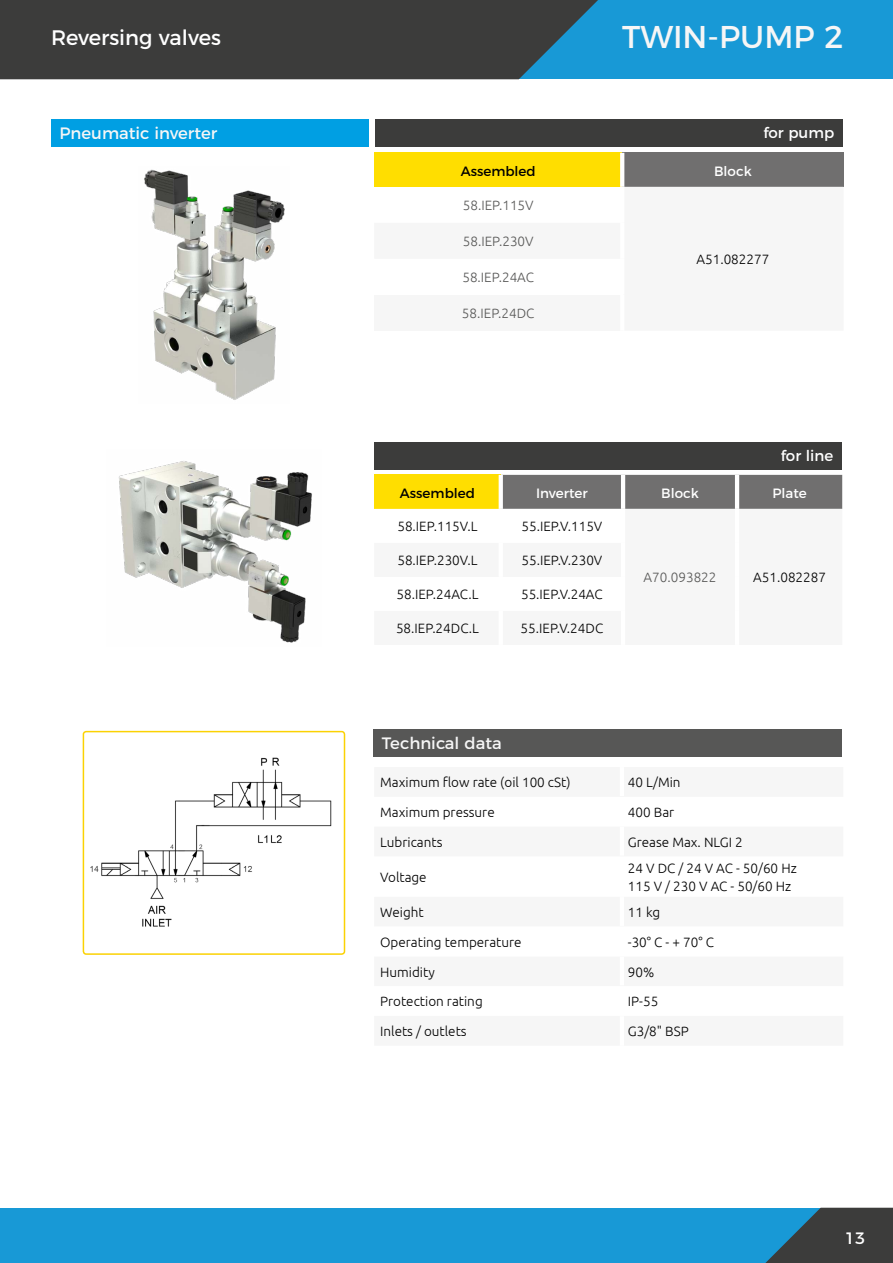
<style>
.page{position:relative;width:893px;height:1263px;background:#fff}
.page>*{position:absolute;margin:0;border:0;box-sizing:border-box;transform-origin:0 0}
.t1{font:31.5px "Montserrat";color:#f6f6f6}
.t2{font:21px "Montserrat";color:#fff}
.t3{font:16.5px "Montserrat";color:#f6f6f6}
.t4{font:16.5px "Montserrat";color:#fff}
.t5{font:15px "Montserrat";color:#fff}
.t6{font:300 13.5px/18px "Ubuntu";color:#000}
.t7{font:300 13.5px "Ubuntu";color:#575756}
.t8{font:13.5px "Montserrat";color:#fff}
.t9{font:13.5px "Montserrat";color:#000}
</style>
<div class="page">
<div style="left:0;top:0;width:893px;height:79px;background:#1899d6"></div>
<div style="left:0;top:0;width:598px;height:79px;background:#3c3c3b"></div>
<div style="left:0;top:1208px;width:893px;height:55px;background:#1899d6"></div>
<svg style="left:765px;top:1208px;width:128px;height:55px"></svg>
<div style="left:51px;top:119px;width:317px;height:28px;background:#009fe3"></div>
<div style="left:373px;top:729px;width:469px;height:27px;background:#575756"></div>
<div style="left:375px;top:119px;width:468px;height:27px;background:#3c3c3b"></div>
<div style="left:374px;top:442px;width:468px;height:27px;background:#3c3c3b"></div>
<div style="left:374px;top:153px;width:248px;height:34px;background:#ffde00"></div>
<div style="left:622px;top:153px;width:221px;height:34px;background:#706f6f"></div>
<div style="left:374px;top:295px;width:248px;height:36px;background:#f6f6f6"></div>
<svg style="left:620px;top:153px;width:4px;height:34px"></svg>
<hr style="left:620px;top:295px;width:4px;height:36px;background:#fff">
<svg style="left:374px;top:475px;width:468px;height:34px;background:#988e51"></svg>
<svg style="left:499px;top:475px;width:4px;height:34px"></svg>
<hr style="left:621px;top:475px;width:4px;height:34px;background:#fff">
<hr style="left:735px;top:475px;width:4px;height:34px;background:#fff">
<div style="left:83px;top:731px;width:262px;height:224px;border:2px solid #fbd203;border-radius:3px"></div>
<img style="left:90px;top:757px;width:242px;height:170px">
<img style="left:144px;top:169px;width:141px;height:231px">
<img style="left:118px;top:461px;width:194px;height:182px">
<h2 class="t2" style="left:51px;top:21px;width:171px">Reversing valves</h2>
<h1 class="t1" style="left:622px;top:12px;width:223px">TWIN-PUMP 2</h1>
<p class="t3" style="left:60px;top:120px;width:159px">Pneumatic inverter</p>
<p class="t9" style="left:461px;top:161px;width:76px">Assembled</p>
<p class="t8" style="left:714px;top:161px;width:39px">Block</p>
<p class="t7" style="left:463px;top:197px;width:72px">58.IEP.115V</p>
<p class="t5" style="left:764px;top:120px;width:72px">for pump</p>
<p class="t7" style="left:463px;top:233px;width:72px">58.IEP.230V</p>
<p class="t7" style="left:462px;top:269px;width:73px">58.IEP.24AC</p>
<p class="t7" style="left:462px;top:305px;width:74px">58.IEP.24DC</p>
<p class="t6" style="left:696px;top:250px;width:74px">A51.082277</p>
<p class="t5" style="left:781px;top:444px;width:54px">for line</p>
<p class="t9" style="left:400px;top:483px;width:76px">Assembled</p>
<p class="t8" style="left:536px;top:483px;width:53px">Inverter</p>
<p class="t8" style="left:661px;top:483px;width:39px">Block</p>
<p class="t8" style="left:772px;top:483px;width:36px">Plate</p>
<p class="t6" style="left:397px;top:517px;width:82px">58.IEP.115V.L</p>
<p class="t6" style="left:521px;top:517px;width:82px">55.IEP.V.115V</p>
<p class="t6" style="left:397px;top:551px;width:82px">58.IEP.230V.L</p>
<p class="t6" style="left:521px;top:551px;width:82px">55.IEP.V.230V</p>
<p class="t6" style="left:396px;top:585px;width:84px">58.IEP.24AC.L</p>
<p class="t6" style="left:521px;top:585px;width:83px">55.IEP.V.24AC</p>
<p class="t6" style="left:396px;top:619px;width:84px">58.IEP.24DC.L</p>
<p class="t6" style="left:521px;top:619px;width:84px">55.IEP.V.24DC</p>
<p class="t7" style="left:644px;top:569px;width:74px">A70.093822</p>
<p class="t6" style="left:753px;top:568px;width:74px">A51.082287</p>
<p class="t3" style="left:382px;top:730px;width:121px">Technical data</p>
<p class="t6" style="left:380px;top:773px;width:192px">Maximum flow rate (oil 100 cSt)</p>
<p class="t6" style="left:628px;top:773px;width:54px">40 L/Min</p>
<p class="t6" style="left:380px;top:803px;width:116px">Maximum pressure</p>
<p class="t6" style="left:628px;top:803px;width:48px">400 Bar</p>
<p class="t6" style="left:380px;top:833px;width:64px">Lubricants</p>
<p class="t6" style="left:628px;top:833px;width:116px">Grease Max. NLGI 2</p>
<p class="t6" style="left:380px;top:868px;width:48px">Voltage</p>
<p class="t6" style="left:628px;top:859px;width:170px">24 V DC / 24 V AC - 50/60 Hz<br>115 V / 230 V AC - 50/60 Hz</p>
<p class="t6" style="left:380px;top:903px;width:45px">Weight</p>
<p class="t6" style="left:628px;top:903px;width:34px">11 kg</p>
<p class="t6" style="left:380px;top:933px;width:143px">Operating temperature</p>
<p class="t6" style="left:628px;top:933px;width:88px">-30° C - + 70° C</p>
<p class="t6" style="left:380px;top:962px;width:56px">Humidity</p>
<p class="t6" style="left:628px;top:962px;width:28px">90%</p>
<p class="t6" style="left:380px;top:992px;width:104px">Protection rating</p>
<p class="t6" style="left:628px;top:992px;width:32px">IP-55</p>
<p class="t6" style="left:380px;top:1022px;width:88px">Inlets / outlets</p>
<p class="t6" style="left:628px;top:1022px;width:62px">G3/8" BSP</p>
<p class="t4" style="left:845px;top:1225px;width:22px">13</p>
</div>
